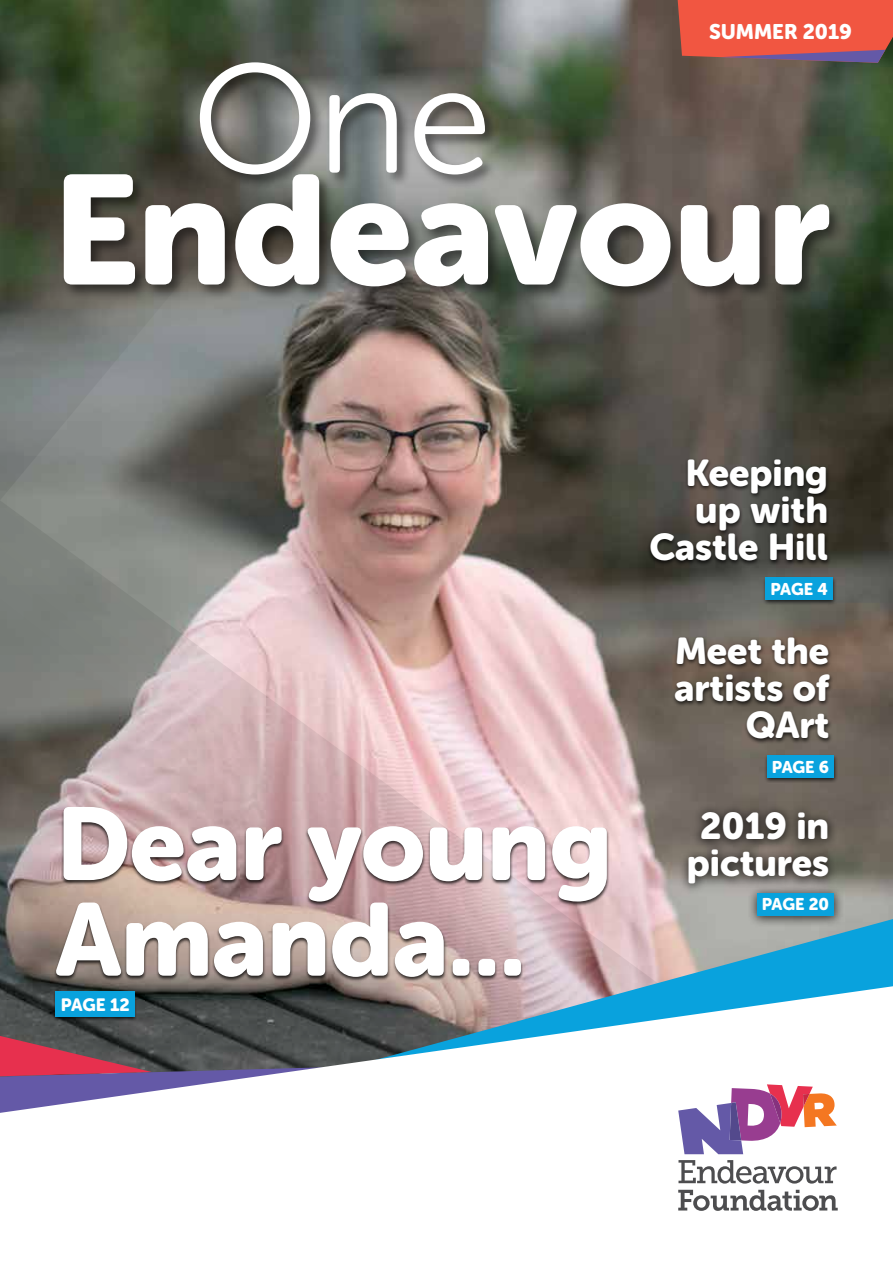
<style>
.page{position:relative;width:893px;height:1263px;background:#fff}
.page>*{position:absolute;margin:0;border:0;box-sizing:border-box;transform-origin:0 0}
.t1{font:102.3px/95.6px "Museo Sans Rounded 900";color:#fff}
.t2{font:37.05px/37px "Museo Sans Rounded 900";color:#fff;text-align:right}
.t3{font:21px "Museo Sans Rounded 900";color:#fff}
.t4{font:17.7px "Museo Sans Rounded 900";letter-spacing:-.005em;color:#fff}
.t5{font:16.8px "Museo Sans Rounded 900";letter-spacing:-.015em;color:#fff}
</style>
<div class="page">
<img style="left:0;top:0;width:893px;height:986px">
<svg style="left:678px;top:0;width:215px;height:63px;background:#e05548"></svg>
<div style="left:61px;top:59px;width:783px;height:242px;background:#000;opacity:.5"></div>
<svg style="left:64px;top:174px;width:765px;height:112px"></svg>
<svg style="left:200px;top:62px;width:285px;height:112px"></svg>
<div style="left:52px;top:806px;width:557px;height:215px;background:#000;opacity:.75"></div>
<div style="left:671px;top:635px;width:167px;height:148px;background:#000;opacity:.75"></div>
<div style="left:767px;top:755px;width:67px;height:22px;background:#09a2dd"></div>
<div style="left:678px;top:804px;width:167px;height:124px;background:#000;opacity:.75"></div>
<div style="left:757px;top:893px;width:77px;height:22px;background:#09a2dd"></div>
<svg style="left:374px;top:919px;width:519px;height:67px;background:#8a9fad"></svg>
<svg style="left:0;top:986px;width:893px;height:204px"></svg>
<svg style="left:678px;top:1160px;width:158px;height:23px"></svg>
<svg style="left:678px;top:1190px;width:160px;height:21px"></svg>
<svg style="left:678px;top:1084px;width:159px;height:70px"></svg>
<div style="left:646px;top:458px;width:191px;height:147px;background:#000;opacity:.75"></div>
<div style="left:766px;top:577px;width:67px;height:22px;background:#09a2dd"></div>
<p class="t3" style="left:709px;top:19px;width:144px">SUMMER 2019</p>
<h1 class="t1" style="left:55px;top:797px;width:558px">Dear young<br>Amanda...</h1>
<p class="t4" style="left:61px;top:995px;width:71px">PAGE 12</p>
<p class="t2" style="left:649px;top:455px;width:180px">Keeping up with<br>Castle Hill</p>
<p class="t5" style="left:770px;top:579px;width:59px">PAGE 4</p>
<p class="t2" style="left:675px;top:633px;width:156px">Meet the artists of<br>QArt</p>
<p class="t5" style="left:772px;top:757px;width:59px">PAGE 6</p>
<p class="t2" style="left:687px;top:807px;width:144px;text-align:center">2019 in pictures</p>
<p class="t5" style="left:762px;top:895px;width:69px">PAGE 20</p>
</div>
